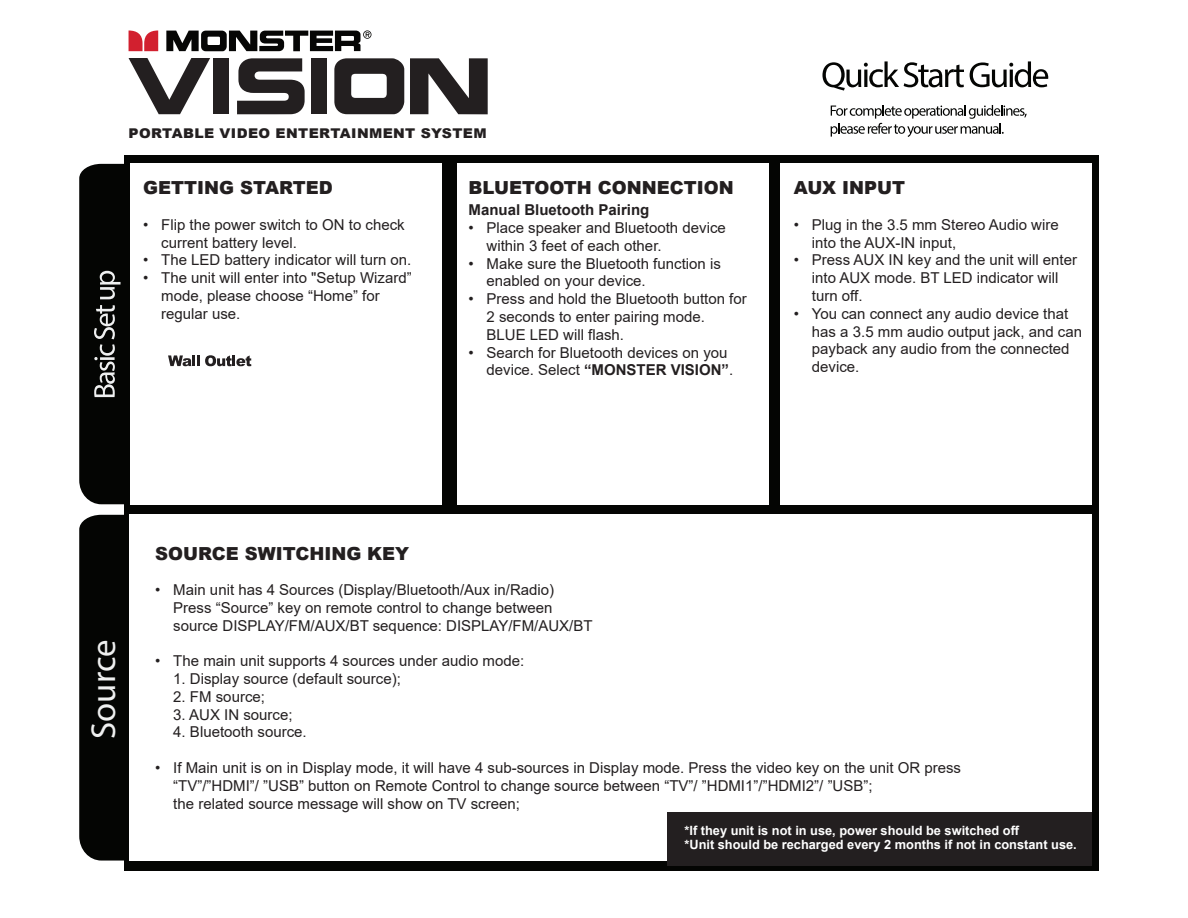
<style>
.page{position:relative;width:1188px;height:918px;background:#fff}
.page>*{position:absolute;margin:0;border:0;box-sizing:border-box;transform-origin:0 0}
.t1{font:34.8px "Myriad Pro";color:#eff0f0}
.t2{font:900 18px "Arial";color:#231f20}
.t3{font:15px/17.9px "Arial";color:#231f20}
.t4{font:700 15px "Arial";color:#231f20}
.t5{font:900 13.5px "Arial";letter-spacing:.025em;color:#231f20;scale:1.05 1}
.t6{font:700 12.75px/14.4px "Arial";color:#fff}
.s1{font-weight:700}
</style>
<div class="page">
<svg style="left:79px;top:515px;width:45px;height:346px;background:#0b0c0a"></svg>
<div style="left:124px;top:155px;width:975px;height:715px;background:#040503"></div>
<svg style="left:822px;top:61px;width:142px;height:30px"></svg>
<svg style="left:970px;top:61px;width:78px;height:26px"></svg>
<svg style="left:831px;top:105px;width:196px;height:32px"></svg>
<div style="left:251px;top:164px;width:191px;height:340px;background:#fff"></div>
<div style="left:458px;top:164px;width:311px;height:340px;background:#fff"></div>
<div style="left:781px;top:164px;width:311px;height:341px;background:#fff"></div>
<div style="left:130px;top:515px;width:962px;height:346px;background:#fff"></div>
<svg style="left:79px;top:164px;width:172px;height:340px;background:#b6b6b5"></svg>
<svg style="left:268px;top:466px;width:15px;height:13px"></svg>
<svg style="left:129px;top:30px;width:29px;height:21px"></svg>
<svg style="left:166px;top:30px;width:205px;height:21px"></svg>
<svg style="left:129px;top:58px;width:81px;height:56px"></svg>
<div style="left:213px;top:58px;width:16px;height:56px;background:#231f20"></div>
<svg style="left:237px;top:58px;width:68px;height:56px"></svg>
<div style="left:311px;top:58px;width:16px;height:56px;background:#231f20"></div>
<svg style="left:334px;top:58px;width:70px;height:56px"></svg>
<svg style="left:410px;top:58px;width:78px;height:56px"></svg>
<div style="left:667px;top:812px;width:425px;height:54px;background:#231f20"></div>
<p class="t5" style="left:129px;top:124px;width:343px">PORTABLE VIDEO ENTERTAINMENT SYSTEM</p>
<p class="t2" style="left:143px;top:175px;width:191px">GETTING STARTED</p>
<p class="t3" style="left:161px;top:216px;width:245px;text-indent:-18px">• Flip the power switch to ON to check current battery level.</p>
<p class="t3" style="left:143px;top:251px;width:270px">• The LED battery indicator will turn on.</p>
<p class="t3" style="left:161px;top:269px;width:252px;text-indent:-18px">• The unit will enter into "Setup Wizard” mode, please choose “Home” for regular use.</p>
<p class="t2" style="left:469px;top:175px;width:267px">BLUETOOTH CONNECTION</p>
<p class="t4" style="left:469px;top:200px;width:182px">Manual Bluetooth Pairing</p>
<p class="t3" style="left:487px;top:219px;width:241px;text-indent:-18px">• Place speaker and Bluetooth device within 3 feet of each other.</p>
<p class="t3" style="left:487px;top:254px;width:236px;text-indent:-18px">• Make sure the Bluetooth function is enabled on your device.</p>
<p class="t3" style="left:487px;top:290px;width:262px;text-indent:-18px">• Press and hold the Bluetooth button for<br>2 seconds to enter pairing mode.<br>BLUE LED will flash.</p>
<p class="t3" style="left:487px;top:343px;width:248px;text-indent:-18px">• Search for Bluetooth devices on you device. Select <span class="s1">“MONSTER VISION”</span>.</p>
<p class="t2" style="left:794px;top:175px;width:113px">AUX INPUT</p>
<p class="t3" style="left:812px;top:216px;width:248px;text-indent:-18px">• Plug in the 3.5 mm Stereo Audio wire into the AUX-IN input,</p>
<p class="t3" style="left:812px;top:251px;width:267px;text-indent:-18px">• Press AUX IN key and the unit will enter into AUX mode. BT LED indicator will turn off.</p>
<p class="t3" style="left:812px;top:305px;width:272px;text-indent:-18px">• You can connect any audio device that has a 3.5 mm audio output jack, and can payback any audio from the connected device.</p>
<h1 class="t1" style="left:82px;top:739px;width:101px;rotate:-90deg">Source</h1>
<p class="t2" style="left:155px;top:540px;width:256px">SOURCE SWITCHING KEY</p>
<p class="t3" style="left:173px;top:581px;width:421px;text-indent:-18px">• Main unit has 4 Sources (Display/Bluetooth/Aux in/Radio)<br>Press “Source” key on remote control to change between source DISPLAY/FM/AUX/BT sequence: DISPLAY/FM/AUX/BT</p>
<p class="t3" style="left:155px;top:652px;width:371px">• The main unit supports 4 sources under audio mode:</p>
<p class="t3" style="left:173px;top:670px;width:229px">1. Display source (default source);</p>
<p class="t3" style="left:173px;top:688px;width:93px">2. FM source;</p>
<p class="t3" style="left:173px;top:705px;width:121px">3. AUX IN source;</p>
<p class="t3" style="left:173px;top:723px;width:135px">4. Bluetooth source.</p>
<p class="t3" style="left:173px;top:759px;width:789px;text-indent:-18px">• If Main unit is on in Display mode, it will have 4 sub-sources in Display mode. Press the video key on the unit OR press “TV”/”HDMI”/ ”USB” button on Remote Control to change source between “TV”/ ”HDMI1”/”HDMI2”/ ”USB”;<br>the related source message will show on TV screen;</p>
<p class="t6" style="left:684px;top:823px;width:394px">*If they unit is not in use, power should be switched off<br>*Unit should be recharged every 2 months if not in constant use.</p>
</div>
